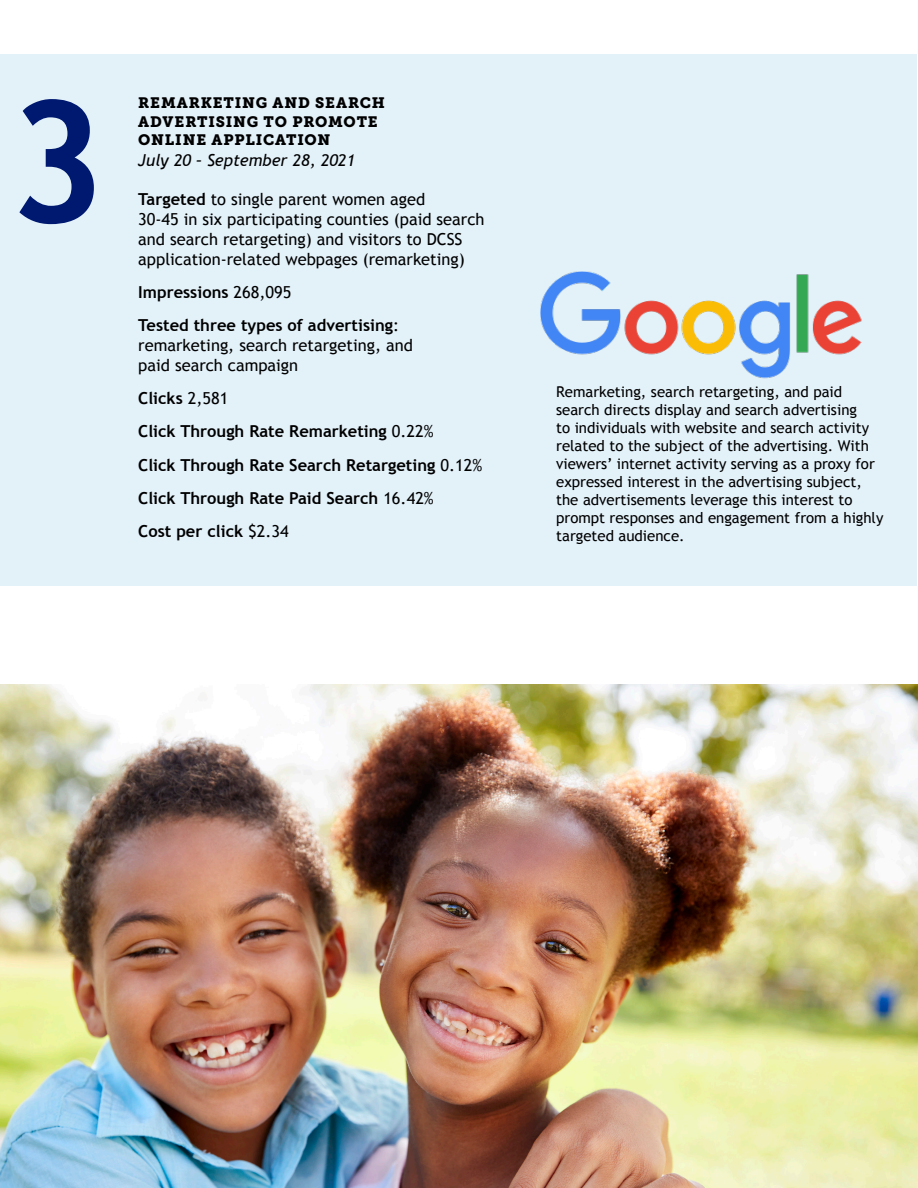
<style>
.page{position:relative;width:918px;height:1188px;background:#fff}
.page>*{position:absolute;margin:0;border:0;box-sizing:border-box;transform-origin:0 0}
.t1{font:700 169.5px "Trebuchet MS";color:#001970}
.t2{font:16.5px/19.8px "Trebuchet MS";color:#000}
.t3{font:700 16.5px/33.3px "Trebuchet MS";color:#000}
.t4{font:italic 16.5px "Trebuchet MS";color:#000}
.t5{font:15px/18px "Trebuchet MS";color:#000}
.t6{font:15px/18.6px "Museo Slab 900";letter-spacing:.055em;color:#000}
.s1{font-weight:700}
.s2{font-weight:400}
</style>
<div class="page">
<div style="left:1px;top:54px;width:916px;height:531px;background:#e3f1f9"></div>
<img style="left:541px;top:272px;width:321px;height:107px">
<img style="left:0;top:685px;width:918px;height:503px">
<h3 class="t1" style="left:8px;top:56px;width:101px">3</h3>
<h3 class="t6" style="left:138px;top:94px;width:248px">REMARKETING AND SEARCH<br>ADVERTISING TO PROMOTE<br>ONLINE APPLICATION</h3>
<p class="t4" style="left:138px;top:150px;width:218px">July 20 – September 28, 2021</p>
<p class="t2" style="left:138px;top:190px;width:348px"><span class="s1">Targeted</span> to single parent women aged<br>30-45 in six participating counties (paid search and search retargeting) and visitors to DCSS application-related webpages (remarketing)</p>
<p class="t3" style="left:138px;top:275px;width:155px">Impressions <span class="s2">268,095</span></p>
<p class="t2" style="left:138px;top:316px;width:276px"><span class="s1">Tested three types of advertising</span>: remarketing, search retargeting, and paid search campaign</p>
<p class="t3" style="left:138px;top:382px;width:345px">Clicks <span class="s2">2,581<br></span>Click Through Rate Remarketing <span class="s2">0.22%<br></span>Click Through Rate Search Retargeting <span class="s2">0.12%<br></span>Click Through Rate Paid Search <span class="s2">16.42%<br></span>Cost per click <span class="s2">$2.34</span></p>
<p class="t5" style="left:556px;top:382px;width:329px">Remarketing, search retargeting, and paid search directs display and search advertising<br>to individuals with website and search activity related to the subject of the advertising. With viewers’ internet activity serving as a proxy for expressed interest in the advertising subject, the advertisements leverage this interest to prompt responses and engagement from a highly targeted audience.</p>
</div>
